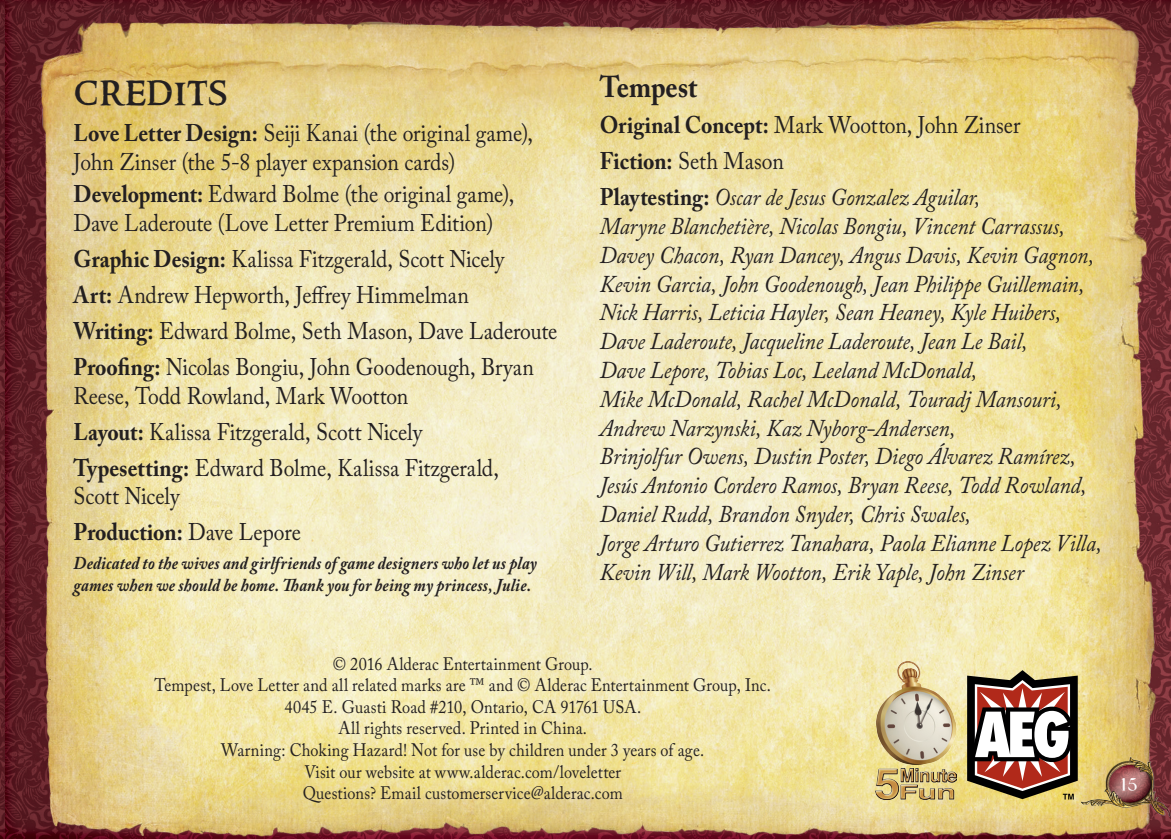
<style>
.page{position:relative;width:1171px;height:839px;background:#fff}
.page>*{position:absolute;margin:0;border:0;box-sizing:border-box;transform-origin:0 0}
.t1{font:500 40px "Ringbearer";letter-spacing:.01em;color:#231f20}
.t2{font:700 30px "Adobe Caslon Pro";color:#231f20;scale:.9 1}
.t3{font:italic 24px/28.8px "Adobe Caslon Pro";letter-spacing:-.005em;color:#231f20;scale:.9 1}
.t4{font:24px/36px "Adobe Caslon Pro";color:#231f20;scale:.9 1}
.t5{font:700 24px/36px "Adobe Caslon Pro";color:#231f20;scale:.9 1}
.t6{font:20px "Black";color:#fff}
.t7{font:18px/21.6px "Adobe Caslon Pro";letter-spacing:.01em;color:#231f20;text-align:center;scale:.9 1}
.t8{font:italic 700 18px/21.6px "Adobe Caslon Pro";letter-spacing:.01em;color:#231f20;scale:.9 1}
.s1{font-weight:700}
.s2{font-weight:400}
.s3{font-weight:400;font-style:italic}
</style>
<div class="page">
<img style="left:0;top:0;width:1170px;height:839px">
<img style="left:26px;top:0;width:1137px;height:839px">
<img style="left:1079px;top:753px;width:91px;height:67px">
<svg style="left:966px;top:670px;width:111px;height:129px"></svg>
<img style="left:876px;top:661px;width:79px;height:103px">
<img style="left:875px;top:768px;width:80px;height:31px">
<svg style="left:0;top:0;width:7px;height:7px"></svg>
<h1 class="t1" style="left:74px;top:64px;width:155px">CREDITS</h1>
<p class="t4" style="left:74px;top:119px;width:512px;line-height:28.8px"><span class="s1">Love Letter Design:</span> Seiji Kanai (the original game),<br>John Zinser (the 5-8 player expansion cards)</p>
<p class="t4" style="left:74px;top:179px;width:491px;line-height:28.8px"><span class="s1">Development:</span> Edward Bolme (the original game),<br>Dave Laderoute (Love Letter Premium Edition)</p>
<p class="t4" style="left:74px;top:240px;width:539px"><span class="s1">Graphic Design:</span> Kalissa Fitzgerald, Scott Nicely<br><span class="s1">Art:</span> Andrew Hepworth, Jeffrey Himmelman<br><span class="s1">Writing:</span> Edward Bolme, Seth Mason, Dave Laderoute <span class="s1">Proofing:</span> Nicolas Bongiu, John Goodenough, Bryan</p>
<p class="t4" style="left:74px;top:377px;width:474px">Reese, Todd Rowland, Mark Wootton<br><span class="s1">Layout:</span> Kalissa Fitzgerald, Scott Nicely<br><span class="s1">Typesetting:</span> Edward Bolme, Kalissa Fitzgerald,</p>
<p class="t4" style="left:74px;top:478px;width:254px">Scott Nicely<br><span class="s1">Production:</span> Dave Lepore</p>
<p class="t8" style="left:74px;top:552px;width:516px">Dedicated to the wives and girlfriends of game designers who let us play games when we should be home. Thank you for being my princess, Julie.</p>
<p class="t2" style="left:599px;top:69px;width:110px">Tempest</p>
<p class="t5" style="left:599px;top:107px;width:469px">Original Concept: <span class="s2">Mark Wootton, John Zinser<br></span>Fiction: <span class="s2">Seth Mason<br></span>Playtesting: <span class="s3">Oscar de Jesus Gonzalez Aguilar,</span></p>
<p class="t3" style="left:599px;top:211px;width:559px">Maryne Blanchetière, Nicolas Bongiu, Vincent Carrassus, Davey Chacon, Ryan Dancey, Angus Davis, Kevin Gagnon, Kevin Garcia, John Goodenough, Jean Philippe Guillemain, Nick Harris, Leticia Hayler, Sean Heaney, Kyle Huibers, Dave Laderoute, Jacqueline Laderoute, Jean Le Bail,<br>Dave Lepore, Tobias Loc, Leeland McDonald,<br>Mike McDonald, Rachel McDonald, Touradj Mansouri, Andrew Narzynski, Kaz Nyborg-Andersen,<br>Brinjolfur Owens, Dustin Poster, Diego Álvarez Ramírez, Jesús Antonio Cordero Ramos, Bryan Reese, Todd Rowland, Daniel Rudd, Brandon Snyder, Chris Swales,<br>Jorge Arturo Gutierrez Tanahara, Paola Elianne Lopez Villa, Kevin Will, Mark Wootton, Erik Yaple, John Zinser</p>
<p class="t7" style="left:154px;top:652px;width:686px">© 2016 Alderac Entertainment Group.<br>Tempest, Love Letter and all related marks are ™ and © Alderac Entertainment Group, Inc.<br>4045 E. Guasti Road #210, Ontario, CA 91761 USA.<br>All rights reserved. Printed in China.<br>Warning: Choking Hazard! Not for use by children under 3 years of age.<br>Visit our website at www.alderac.com/loveletter<br>Questions? Email customerservice@alderac.com</p>
<p class="t6" style="left:1119px;top:772px;width:19px">15</p>
</div>
